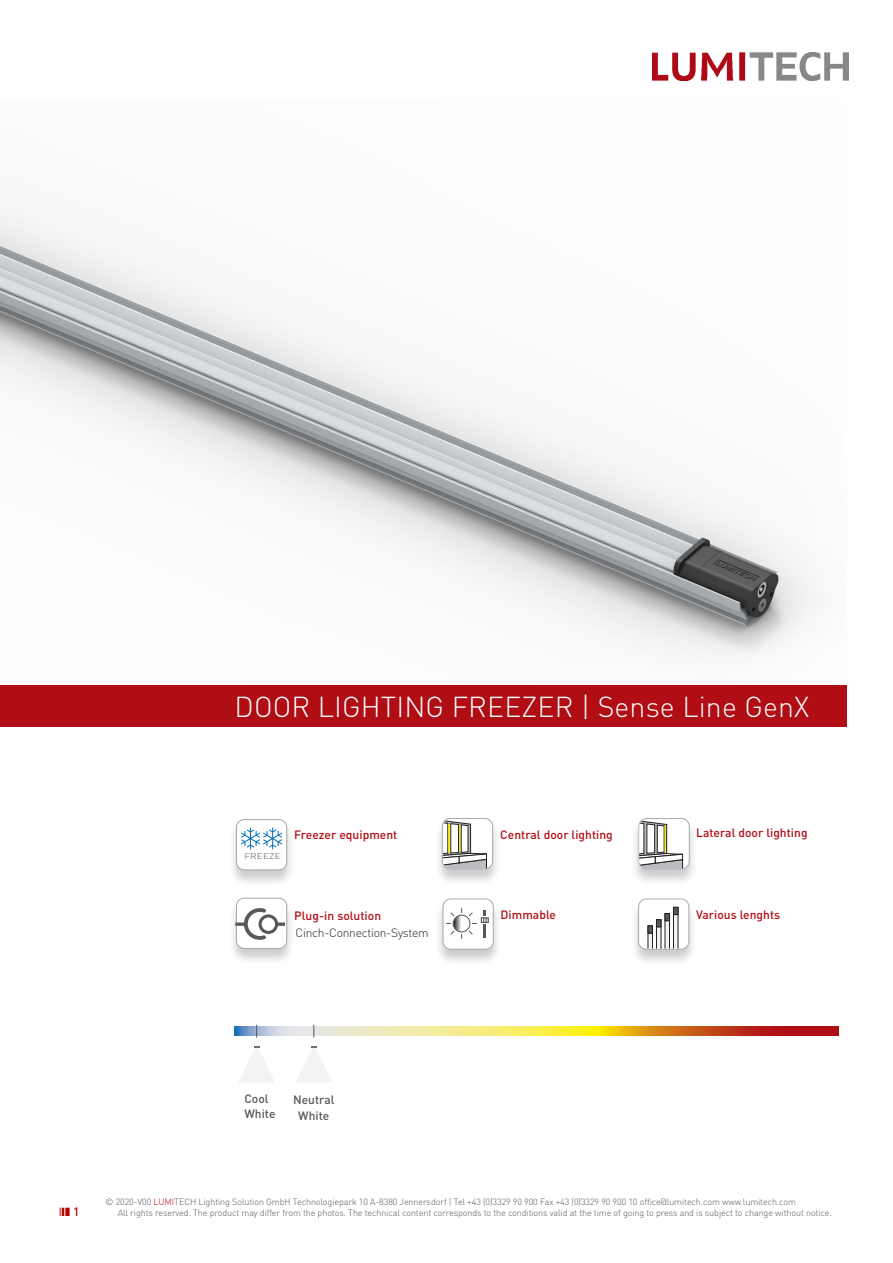
<style>
.page{position:relative;width:893px;height:1263px;background:#fff}
.page>*{position:absolute;margin:0;border:0;box-sizing:border-box;transform-origin:0 0}
.t1{font:300 28.5px "DIN Pro";letter-spacing:.005em;color:#fff}
.Bold{font:500 12px "DIN Pro";letter-spacing:.005em;color:#b00d15}
.grouptext_text_bulle{font:300 12px "DIN Pro";letter-spacing:-.02em;color:#231f20}
.Bold-2{font:500 12px "DIN Pro";letter-spacing:.005em;color:#57585a}
.t2{font:500 12px "DIN Pro";color:#b30101}
.t3{font:300 9px/10.8px "DIN Pro";letter-spacing:-.01em;color:#57585a}
.t4{font:300 8.1px "DIN Pro";letter-spacing:.015em;color:#57585a;scale:1.22 1}
.s1{color:#b00d15}
</style>
<div class="page">
<img style="left:652px;top:53px;width:196px;height:27px">
<div style="left:434px;top:899px;width:68px;height:67px;background:#808285;opacity:.4"></div>
<div style="left:443px;top:899px;width:50px;height:50px;background:#fff;border-radius:8px"></div>
<div style="left:443px;top:898px;width:51px;height:51px;border:1px solid #a8a9ad;border-radius:8px"></div>
<svg style="left:446px;top:908px;width:43px;height:31px"></svg>
<div style="left:630px;top:899px;width:67px;height:67px;background:#808285;opacity:.4"></div>
<div style="left:639px;top:899px;width:50px;height:50px;background:#fff;border-radius:8px"></div>
<div style="left:638px;top:898px;width:51px;height:51px;border:1px solid #a8a9ad;border-radius:8px"></div>
<svg style="left:648px;top:913px;width:30px;height:35px"></svg>
<div style="left:673px;top:907px;width:5px;height:8px;background:#57585a"></div>
<div style="left:673px;top:907px;width:5px;height:8px;border:1px solid #231f20"></div>
<div style="left:228px;top:898px;width:67px;height:67px;background:#808285;opacity:.4"></div>
<div style="left:236px;top:898px;width:51px;height:50px;background:#fff;border-radius:8px"></div>
<div style="left:236px;top:898px;width:51px;height:51px;border:1px solid #a8a9ad;border-radius:8px"></div>
<svg style="left:278px;top:922px;width:7px;height:4px"></svg>
<svg style="left:235px;top:906px;width:31px;height:36px"></svg>
<div style="left:259px;top:914px;width:19px;height:20px;border:3px solid #57585a;border-radius:50%"></div>
<svg style="left:234px;top:1027px;width:604px;height:8px;background:#d9a964"></svg>
<svg style="left:296px;top:1046px;width:35px;height:36px"></svg>
<svg style="left:313px;top:1025px;width:1px;height:12px"></svg>
<div style="left:0;top:685px;width:846px;height:42px;background:#b00d15"></div>
<div style="left:434px;top:818px;width:67px;height:68px;background:#808285;opacity:.4"></div>
<div style="left:442px;top:818px;width:51px;height:51px;background:#fff;border-radius:8px"></div>
<div style="left:442px;top:818px;width:51px;height:51px;border:1px solid #a8a9ad;border-radius:8px"></div>
<div style="left:630px;top:818px;width:68px;height:68px;background:#808285;opacity:.4"></div>
<div style="left:639px;top:818px;width:50px;height:51px;background:#fff;border-radius:8px"></div>
<div style="left:639px;top:818px;width:51px;height:51px;border:1px solid #a8a9ad;border-radius:8px"></div>
<svg style="left:443px;top:819px;width:44px;height:49px"></svg>
<svg style="left:639px;top:819px;width:44px;height:50px"></svg>
<img style="left:0;top:207px;width:818px;height:448px">
<svg style="left:239px;top:1046px;width:35px;height:36px"></svg>
<svg style="left:256px;top:1025px;width:1px;height:12px"></svg>
<div style="left:228px;top:819px;width:67px;height:68px;background:#808285;opacity:.4"></div>
<div style="left:236px;top:820px;width:51px;height:50px;background:#fff;border-radius:8px"></div>
<div style="left:236px;top:819px;width:51px;height:51px;border:1px solid #a8a9ad;border-radius:8px"></div>
<svg style="left:241px;top:827px;width:41px;height:22px"></svg>
<p class="t1" style="left:235px;top:687px;width:576px">DOOR LIGHTING FREEZER | Sense Line GenX</p>
<p class="t4" style="left:244px;top:851px;width:31px">FREEZE</p>
<p class="Bold" style="left:294px;top:827px;width:105px">Freezer equipment</p>
<p class="Bold" style="left:500px;top:827px;width:114px">Central door lighting</p>
<p class="Bold" style="left:696px;top:825px;width:113px">Lateral door lighting</p>
<p class="Bold" style="left:294px;top:907px;width:88px">Plug-in solution</p>
<p class="Bold" style="left:500px;top:907px;width:57px">Dimmable</p>
<p class="Bold" style="left:696px;top:907px;width:86px">Various lenghts</p>
<p class="grouptext_text_bulle" style="left:296px;top:924px;width:135px">Cinch-Connection-System</p>
<p class="Bold-2" style="left:244px;top:1090px;width:26px">Cool</p>
<p class="Bold-2" style="left:244px;top:1105px;width:33px">White</p>
<p class="Bold-2" style="left:293px;top:1092px;width:43px">Neutral</p>
<p class="Bold-2" style="left:298px;top:1107px;width:33px">White</p>
<h2 class="t2" style="left:60px;top:1204px;width:22px">❘❙❚ 1</h2>
<p class="t3" style="left:118px;top:1196px;width:715px;text-indent:-12px">© 2020-V00 <span class="s1">LUMI</span>TECH Lighting Solution GmbH Technologiepark 10 A-8380 Jennersdorf | Tel +43 (0)3329 90 900 Fax +43 (0)3329 90 900 10 office@lumitech.com www.lumitech.com<br>All rights reserved. The product may differ from the photos. The technical content corresponds to the conditions valid at the time of going to press and is subject to change without notice.</p>
</div>
